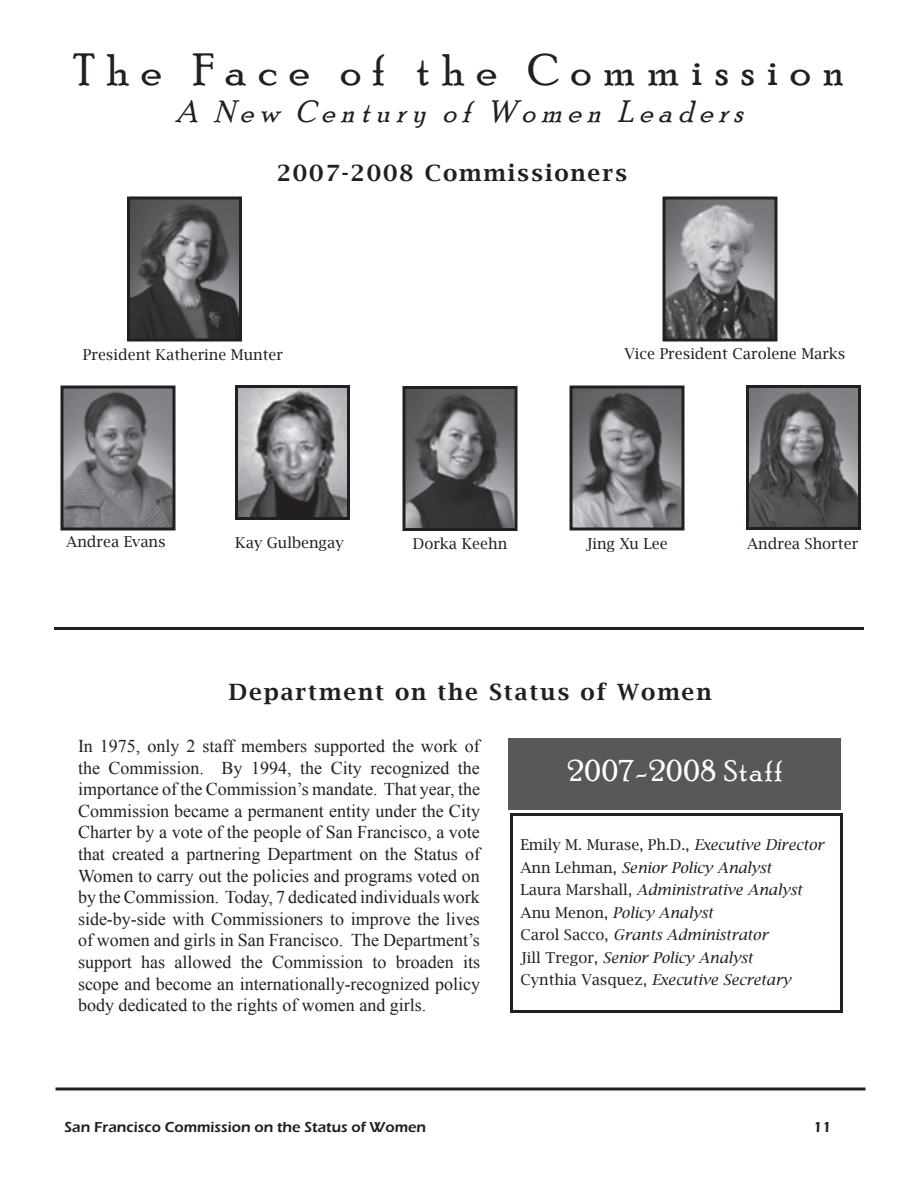
<style>
.page{position:relative;width:918px;height:1188px;background:#fff}
.page>*{position:absolute;margin:0;border:0;box-sizing:border-box;transform-origin:0 0}
.t1{font:45px "Poor Richard";letter-spacing:.25em;color:#231f20;scale:1.04 1}
.t2{font:italic 31.2px "Poor Richard";color:#231f20;scale:.96 1}
.t3{font:30px "Poor Richard";letter-spacing:.05em;color:#fff}
.t4{font:600 22.5px "Lucida Bright";letter-spacing:.08em;color:#231f20}
.t5{font:18px/21.6px "Times New Roman";color:#231f20;text-align:justify}
.t6{font:italic 15px/22.5px "Lucida Bright";color:#231f20}
.t7{font:15px "Lucida Bright";color:#231f20}
.t8{font:15px "Eras Demi ITC";color:#231f20}
.s1{font-style:normal}
</style>
<div class="page">
<div style="left:510px;top:813px;width:333px;height:200px;border:3px solid #231f20"></div>
<img style="left:750px;top:389px;width:107px;height:137px">
<div style="left:746px;top:385px;width:115px;height:145px;border:3px solid #231f20"></div>
<img style="left:64px;top:390px;width:108px;height:137px">
<div style="left:60px;top:386px;width:116px;height:145px;border:3px solid #231f20"></div>
<img style="left:239px;top:389px;width:107px;height:127px">
<div style="left:235px;top:385px;width:115px;height:135px;border:3px solid #231f20"></div>
<img style="left:406px;top:390px;width:108px;height:137px">
<div style="left:402px;top:386px;width:116px;height:145px;border:3px solid #231f20"></div>
<img style="left:574px;top:390px;width:107px;height:137px">
<div style="left:570px;top:386px;width:115px;height:145px;border:3px solid #231f20"></div>
<img style="left:667px;top:200px;width:107px;height:138px">
<div style="left:663px;top:196px;width:115px;height:146px;border:3px solid #231f20"></div>
<img style="left:131px;top:200px;width:107px;height:138px">
<div style="left:127px;top:196px;width:115px;height:146px;border:3px solid #231f20"></div>
<div style="left:508px;top:738px;width:334px;height:72px;background:#5a5757"></div>
<hr style="left:54px;top:627px;width:810px;height:3px;background:#231f20">
<hr style="left:55px;top:1087px;width:810px;height:3px;background:#231f20">
<h1 class="t1" style="left:73px;top:44px;width:743px">The Face of the Commission</h1>
<h2 class="t2" style="left:175px;top:94px;width:602px">A New Century of Women Leaders</h2>
<p class="t4" style="left:277px;top:160px;width:352px">2007-2008 Commissioners</p>
<p class="t7" style="left:83px;top:346px;width:202px">President Katherine Munter</p>
<p class="t7" style="left:624px;top:345px;width:223px">Vice President Carolene Marks</p>
<p class="t7" style="left:66px;top:533px;width:101px">Andrea Evans</p>
<p class="t7" style="left:235px;top:534px;width:110px">Kay Gulbengay</p>
<p class="t7" style="left:413px;top:535px;width:96px">Dorka Keehn</p>
<p class="t7" style="left:586px;top:535px;width:83px">Jing Xu Lee</p>
<p class="t7" style="left:747px;top:535px;width:113px">Andrea Shorter</p>
<p class="t4" style="left:229px;top:679px;width:484px">Department on the Status of Women</p>
<p class="t5" style="left:78px;top:735px;width:404px">In 1975, only 2 staff members supported the work of the Commission. By 1994, the City recognized the importance of the Commission’s mandate. That year, the Commission became a permanent entity under the City Charter by a vote of the people of San Francisco, a vote that created a partnering Department on the Status of Women to carry out the policies and programs voted on by the Commission. Today, 7 dedicated individuals work side-by-side with Commissioners to improve the lives of women and girls in San Francisco. The Department’s support has allowed the Commission to broaden its scope and become an internationally-recognized policy body dedicated to the rights of women and girls.</p>
<h3 class="t3" style="left:567px;top:754px;width:217px">2007-2008 Staff</h3>
<p class="t6" style="left:520px;top:833px;width:305px"><span class="s1">Emily M. Murase, Ph.D.,</span> Executive Director <span class="s1">Ann Lehman,</span> Senior Policy Analyst<br><span class="s1">Laura Marshall,</span> Administrative Analyst <span class="s1">Anu Menon,</span> Policy Analyst<br><span class="s1">Carol Sacco,</span> Grants Administrator<br><span class="s1">Jill Tregor,</span> Senior Policy Analyst<br><span class="s1">Cynthia Vasquez,</span> Executive Secretary</p>
<p class="t8" style="left:64px;top:1118px;width:363px">San Francisco Commission on the Status of Women</p>
<p class="t8" style="left:813px;top:1118px;width:20px">11</p>
</div>
